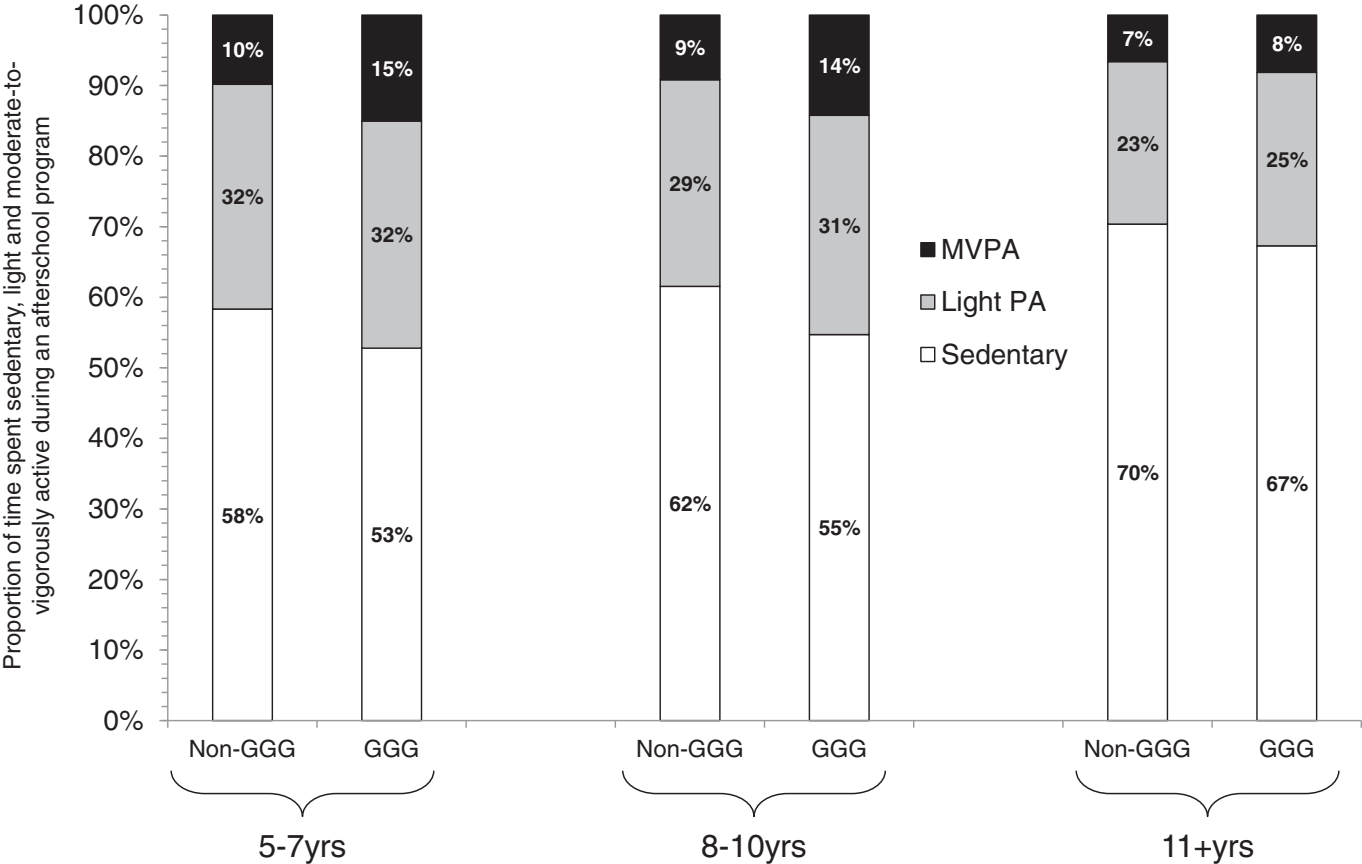
<style>
.page{position:relative;width:1362px;height:864px;background:#fff}
.page>*{position:absolute;margin:0;border:0;box-sizing:border-box;transform-origin:0 0}
.t1{font:31.6px "Helvetica";color:#231f20}
.t2{font:28px/52.4px "Helvetica";color:#231f20}
.t3{font:24px/28.8px "Helvetica";color:#231f20;text-align:center}
.t4{font:700 21.2px "Helvetica";color:#231f20}
.t5{font:700 21.2px "Helvetica";color:#fff}
.t6{font:700 20.8px "Helvetica";color:#231f20}
.t7{font:700 20.8px "Helvetica";color:#fff}
</style>
<div class="page">
<div style="left:212px;top:308px;width:61px;height:413px;border:1px solid #231f20"></div>
<div style="left:361px;top:347px;width:61px;height:374px;border:1px solid #231f20"></div>
<div style="left:659px;top:286px;width:61px;height:435px;border:1px solid #231f20"></div>
<div style="left:808px;top:334px;width:61px;height:387px;border:1px solid #231f20"></div>
<div style="left:1107px;top:223px;width:61px;height:498px;border:1px solid #231f20"></div>
<div style="left:1256px;top:245px;width:61px;height:476px;border:1px solid #231f20"></div>
<div style="left:213px;top:84px;width:59px;height:225px;background:#c7c8ca"></div>
<div style="left:212px;top:84px;width:61px;height:226px;border:1px solid #231f20"></div>
<div style="left:362px;top:121px;width:59px;height:227px;background:#c7c8ca"></div>
<div style="left:361px;top:120px;width:61px;height:229px;border:1px solid #231f20"></div>
<div style="left:660px;top:80px;width:60px;height:206px;background:#c7c8ca"></div>
<div style="left:659px;top:79px;width:61px;height:208px;border:1px solid #231f20"></div>
<div style="left:809px;top:115px;width:60px;height:220px;background:#c7c8ca"></div>
<div style="left:808px;top:115px;width:61px;height:220px;border:1px solid #231f20"></div>
<div style="left:1107px;top:62px;width:60px;height:162px;background:#c7c8ca"></div>
<div style="left:1107px;top:61px;width:61px;height:164px;border:1px solid #231f20"></div>
<div style="left:1256px;top:72px;width:60px;height:174px;background:#c7c8ca"></div>
<div style="left:1256px;top:72px;width:61px;height:175px;border:1px solid #231f20"></div>
<div style="left:213px;top:15px;width:59px;height:69px;background:#231f20"></div>
<div style="left:212px;top:14px;width:61px;height:71px;border:1px solid #231f20"></div>
<div style="left:362px;top:15px;width:59px;height:106px;background:#231f20"></div>
<div style="left:361px;top:14px;width:61px;height:108px;border:1px solid #231f20"></div>
<div style="left:660px;top:15px;width:60px;height:65px;background:#231f20"></div>
<div style="left:659px;top:14px;width:61px;height:66px;border:1px solid #231f20"></div>
<div style="left:809px;top:15px;width:60px;height:100px;background:#231f20"></div>
<div style="left:808px;top:14px;width:61px;height:102px;border:1px solid #231f20"></div>
<div style="left:1107px;top:15px;width:60px;height:47px;background:#231f20"></div>
<div style="left:1107px;top:14px;width:61px;height:48px;border:1px solid #231f20"></div>
<div style="left:1256px;top:15px;width:60px;height:57px;background:#231f20"></div>
<div style="left:1256px;top:14px;width:61px;height:59px;border:1px solid #231f20"></div>
<hr style="left:167px;top:15px;width:1px;height:706px;background:#989a9d">
<svg style="left:159px;top:649px;width:8px;height:2px"></svg>
<svg style="left:159px;top:508px;width:8px;height:2px"></svg>
<svg style="left:159px;top:155px;width:8px;height:2px"></svg>
<svg style="left:159px;top:14px;width:9px;height:2px"></svg>
<hr style="left:168px;top:720px;width:1193px;height:1px;background:#989a9d">
<svg style="left:159px;top:720px;width:9px;height:8px"></svg>
<svg style="left:316px;top:721px;width:2px;height:7px"></svg>
<svg style="left:465px;top:721px;width:2px;height:7px"></svg>
<svg style="left:614px;top:721px;width:2px;height:7px"></svg>
<svg style="left:763px;top:721px;width:2px;height:7px"></svg>
<div style="left:920px;top:243px;width:14px;height:14px;background:#231f20"></div>
<div style="left:920px;top:242px;width:15px;height:15px;border:1px solid #231f20"></div>
<div style="left:920px;top:295px;width:14px;height:14px;background:#c7c8ca"></div>
<div style="left:920px;top:294px;width:15px;height:16px;border:1px solid #231f20"></div>
<div style="left:920px;top:347px;width:15px;height:15px;border:1px solid #231f20"></div>
<svg style="left:170px;top:770px;width:265px;height:48px"></svg>
<svg style="left:622px;top:770px;width:264px;height:47px"></svg>
<svg style="left:1075px;top:770px;width:265px;height:48px"></svg>
<p class="t3" style="left:0;top:670px;width:611px;rotate:-90deg">Proportion of time spent sedentary, light and moderate-to&shy;vigorously active during an afterschool program</p>
<p class="t2" style="left:73px;top:-9px;width:73px">100%</p>
<p class="t2" style="left:88px;top:61px;width:57px">90%</p>
<p class="t2" style="left:88px;top:132px;width:57px">80%</p>
<p class="t2" style="left:88px;top:202px;width:57px">70%</p>
<p class="t2" style="left:88px;top:273px;width:57px">60%</p>
<p class="t2" style="left:88px;top:343px;width:57px">50%</p>
<p class="t2" style="left:88px;top:414px;width:57px">40%</p>
<p class="t2" style="left:88px;top:485px;width:57px">30%</p>
<p class="t2" style="left:88px;top:555px;width:57px">20%</p>
<p class="t2" style="left:88px;top:626px;width:57px">10%</p>
<p class="t2" style="left:104px;top:696px;width:42px">0%</p>
<p class="t7" style="left:222px;top:42px;width:44px">10%</p>
<p class="t6" style="left:222px;top:189px;width:44px">32%</p>
<p class="t6" style="left:222px;top:508px;width:44px">58%</p>
<p class="t7" style="left:371px;top:61px;width:44px">15%</p>
<p class="t6" style="left:371px;top:227px;width:44px">32%</p>
<p class="t6" style="left:371px;top:527px;width:44px">53%</p>
<p class="t7" style="left:675px;top:40px;width:32px">9%</p>
<p class="t6" style="left:669px;top:176px;width:44px">29%</p>
<p class="t6" style="left:669px;top:496px;width:44px">62%</p>
<p class="t5" style="left:818px;top:58px;width:44px">14%</p>
<p class="t6" style="left:818px;top:218px;width:44px">31%</p>
<p class="t6" style="left:818px;top:520px;width:44px">55%</p>
<p class="t2" style="left:941px;top:225px;width:128px">MVPA<br>Light PA<br>Sedentary</p>
<p class="t7" style="left:1122px;top:31px;width:32px">7%</p>
<p class="t7" style="left:1271px;top:36px;width:32px">8%</p>
<p class="t6" style="left:1117px;top:136px;width:44px">23%</p>
<p class="t6" style="left:1266px;top:152px;width:44px">25%</p>
<p class="t4" style="left:1117px;top:465px;width:44px">70%</p>
<p class="t6" style="left:1266px;top:476px;width:44px">67%</p>
<p class="t3" style="left:189px;top:736px;width:109px">Non-GGG</p>
<p class="t3" style="left:364px;top:736px;width:57px">GGG</p>
<p class="t3" style="left:636px;top:736px;width:109px">Non-GGG</p>
<p class="t3" style="left:811px;top:736px;width:57px">GGG</p>
<p class="t3" style="left:1083px;top:736px;width:109px">Non-GGG</p>
<p class="t3" style="left:1258px;top:736px;width:57px">GGG</p>
<h1 class="t1" style="left:258px;top:834px;width:89px">5-7yrs</h1>
<h1 class="t1" style="left:701px;top:834px;width:107px">8-10yrs</h1>
<h1 class="t1" style="left:1160px;top:834px;width:95px">11+yrs</h1>
</div>
